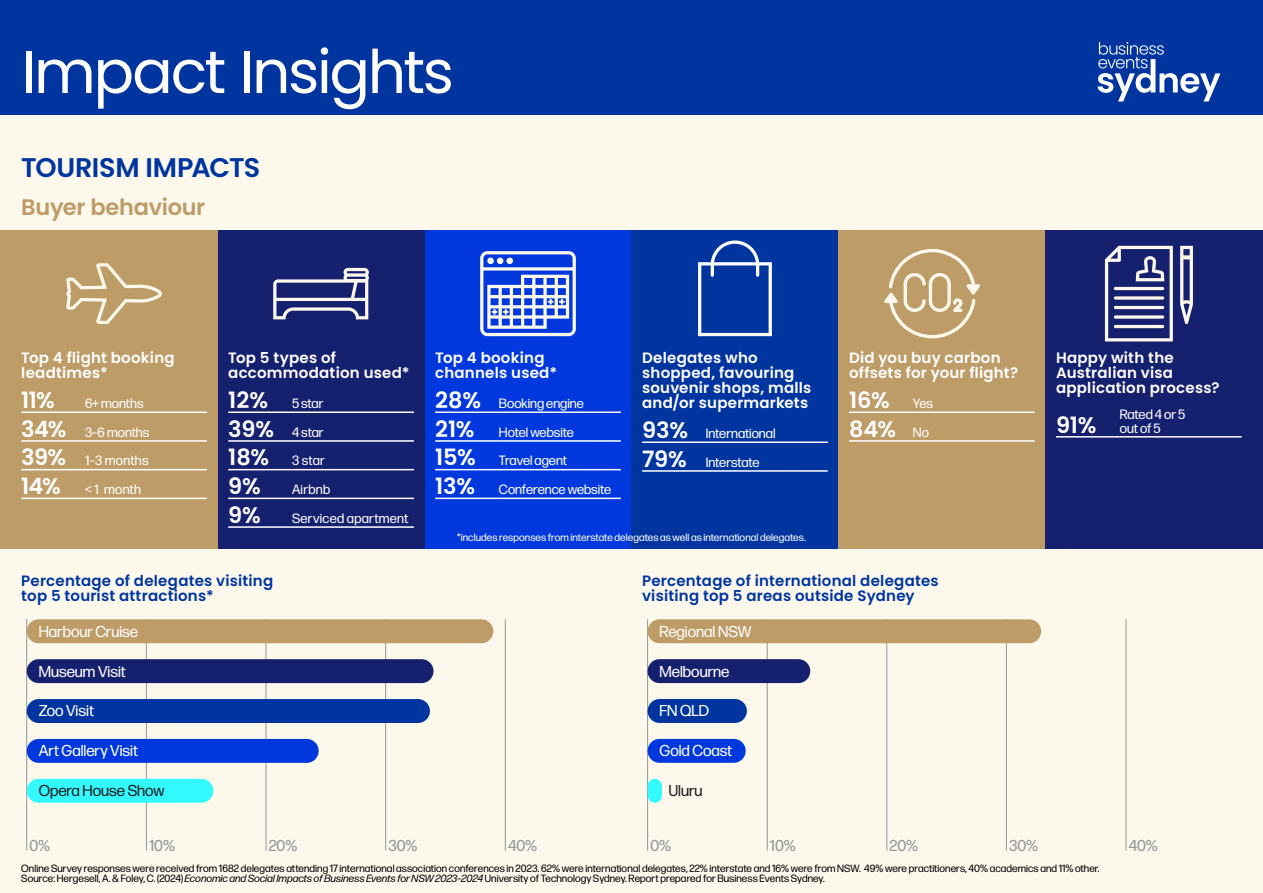
<style>
.page{position:relative;width:1263px;height:893px;background:#fcf9ec}
.page>*{position:absolute;margin:0;border:0;box-sizing:border-box;transform-origin:0 0}
.t1{font:60px "Poppins";letter-spacing:-.04em;color:#fff}
.t2{font:600 27px "Poppins";letter-spacing:-.015em;color:#0035a0}
.t3{font:600 22.5px/28.7px "Poppins";letter-spacing:-.01em;color:#fff}
.t4{font:600 22.5px "Poppins";letter-spacing:-.015em;color:#bd9c67}
.t5{font:15.75px "Forma DJR Deck";color:#fff}
.t6{font:15.75px "Forma DJR Deck";color:#939598}
.t7{font:15.75px "Forma DJR Deck";color:#231f20}
.t8{font:600 15px/15px "Poppins";letter-spacing:.015em;color:#fff}
.t9{font:600 15px/15px "Poppins";letter-spacing:.015em;color:#0035a0}
.t10{font:13.5px/28.7px "Forma DJR Deck";letter-spacing:.005em;color:#fff}
.t11{font:13.5px "Forma DJR Deck";letter-spacing:.025em;color:#fff}
.t12{font:10.5px/10.5px "Forma DJR Deck";letter-spacing:.01em;color:#000}
.t13{font:10.5px "Forma DJR Deck";letter-spacing:.01em;color:#fff}
.s1{font-family:"Poppins";font-weight:600;font-size:22.5px}
.s2{font-family:"Forma DJR Deck";font-weight:400;font-size:13.5px}
.s3{font-style:italic}
</style>
<div class="page">
<div style="left:0;top:0;width:1263px;height:114px;background:#0035a0"></div>
<svg style="left:1097px;top:42px;width:123px;height:60px"></svg>
<div style="left:0;top:230px;width:218px;height:319px;background:#bd9c67"></div>
<div style="left:218px;top:230px;width:206px;height:319px;background:#15206f"></div>
<div style="left:424px;top:230px;width:207px;height:319px;background:#0038de"></div>
<div style="left:631px;top:230px;width:207px;height:319px;background:#0035a0"></div>
<div style="left:838px;top:230px;width:207px;height:319px;background:#bd9c67"></div>
<div style="left:1045px;top:230px;width:218px;height:319px;background:#15206f"></div>
<hr style="left:228px;top:411px;width:64px;height:2px;background:#fff">
<hr style="left:292px;top:411px;width:122px;height:2px;background:#fff">
<hr style="left:228px;top:440px;width:64px;height:2px;background:#fff">
<hr style="left:292px;top:440px;width:122px;height:2px;background:#fff">
<hr style="left:228px;top:469px;width:64px;height:1px;background:#fff">
<hr style="left:292px;top:469px;width:122px;height:1px;background:#fff">
<hr style="left:228px;top:498px;width:64px;height:1px;background:#fff">
<hr style="left:292px;top:498px;width:122px;height:1px;background:#fff">
<hr style="left:228px;top:526px;width:64px;height:2px;background:#fff">
<hr style="left:292px;top:526px;width:122px;height:2px;background:#fff">
<hr style="left:435px;top:411px;width:64px;height:2px;background:#fff">
<hr style="left:499px;top:411px;width:122px;height:2px;background:#fff">
<hr style="left:435px;top:440px;width:64px;height:2px;background:#fff">
<hr style="left:499px;top:440px;width:122px;height:2px;background:#fff">
<hr style="left:435px;top:469px;width:64px;height:1px;background:#fff">
<hr style="left:499px;top:469px;width:122px;height:1px;background:#fff">
<hr style="left:435px;top:498px;width:64px;height:1px;background:#fff">
<hr style="left:499px;top:498px;width:122px;height:1px;background:#fff">
<hr style="left:849px;top:411px;width:64px;height:2px;background:#fff">
<hr style="left:913px;top:411px;width:122px;height:2px;background:#fff">
<hr style="left:849px;top:440px;width:64px;height:2px;background:#fff">
<hr style="left:913px;top:440px;width:122px;height:2px;background:#fff">
<hr style="left:1056px;top:436px;width:64px;height:2px;background:#fff">
<hr style="left:1120px;top:436px;width:122px;height:2px;background:#fff">
<hr style="left:21px;top:411px;width:64px;height:2px;background:#fff">
<hr style="left:85px;top:411px;width:122px;height:2px;background:#fff">
<hr style="left:21px;top:440px;width:64px;height:2px;background:#fff">
<hr style="left:85px;top:440px;width:122px;height:2px;background:#fff">
<hr style="left:21px;top:469px;width:64px;height:1px;background:#fff">
<hr style="left:85px;top:469px;width:122px;height:1px;background:#fff">
<hr style="left:21px;top:498px;width:64px;height:1px;background:#fff">
<hr style="left:85px;top:498px;width:122px;height:1px;background:#fff">
<hr style="left:642px;top:441px;width:64px;height:2px;background:#fff">
<hr style="left:706px;top:441px;width:122px;height:2px;background:#fff">
<hr style="left:642px;top:470px;width:64px;height:2px;background:#fff">
<hr style="left:706px;top:470px;width:122px;height:2px;background:#fff">
<svg style="left:66px;top:263px;width:96px;height:61px"></svg>
<svg style="left:273px;top:268px;width:96px;height:51px"></svg>
<svg style="left:480px;top:251px;width:96px;height:85px"></svg>
<div style="left:506px;top:258px;width:7px;height:6px;background:#fcf9ec;border-radius:50%"></div>
<svg style="left:884px;top:249px;width:96px;height:89px"></svg>
<svg style="left:1105px;top:246px;width:68px;height:95px"></svg>
<hr style="left:1114px;top:287px;width:50px;height:3px;background:#fcf9ec;border-radius:2px">
<svg style="left:1114px;top:296px;width:50px;height:4px"></svg>
<hr style="left:1114px;top:306px;width:50px;height:3px;background:#fcf9ec;border-radius:2px">
<svg style="left:1114px;top:315px;width:50px;height:4px"></svg>
<hr style="left:1114px;top:325px;width:50px;height:3px;background:#fcf9ec;border-radius:2px">
<svg style="left:1180px;top:246px;width:13px;height:78px"></svg>
<hr style="left:26px;top:619px;width:1px;height:232px;background:#939598">
<hr style="left:146px;top:619px;width:1px;height:232px;background:#939598">
<hr style="left:266px;top:619px;width:1px;height:232px;background:#939598">
<hr style="left:385px;top:619px;width:1px;height:232px;background:#939598">
<hr style="left:505px;top:619px;width:1px;height:232px;background:#939598">
<div style="left:27px;top:699px;width:403px;height:24px;background:#0035a0;border-radius:12px"></div>
<div style="left:27px;top:659px;width:406px;height:24px;background:#15206f;border-radius:12px"></div>
<div style="left:27px;top:619px;width:466px;height:24px;background:#bd9c67;border-radius:12px"></div>
<div style="left:27px;top:739px;width:292px;height:24px;background:#0038de;border-radius:12px"></div>
<div style="left:27px;top:779px;width:186px;height:24px;background:#33faff;border-radius:12px"></div>
<hr style="left:647px;top:619px;width:1px;height:231px;background:#939598">
<hr style="left:767px;top:619px;width:1px;height:231px;background:#939598">
<hr style="left:886px;top:619px;width:1px;height:231px;background:#939598">
<hr style="left:1006px;top:619px;width:1px;height:231px;background:#939598">
<hr style="left:1126px;top:619px;width:1px;height:231px;background:#939598">
<div style="left:648px;top:699px;width:99px;height:24px;background:#0035a0;border-radius:12px"></div>
<div style="left:648px;top:659px;width:162px;height:24px;background:#15206f;border-radius:12px"></div>
<div style="left:648px;top:619px;width:393px;height:24px;background:#bd9c67;border-radius:12px"></div>
<div style="left:648px;top:739px;width:98px;height:24px;background:#0038de;border-radius:12px"></div>
<div style="left:648px;top:779px;width:14px;height:24px;background:#33faff;border-radius:7px"></div>
<svg style="left:698px;top:240px;width:74px;height:96px"></svg>
<h1 class="t1" style="left:21px;top:37px;width:434px">Impact Insights</h1>
<h2 class="t2" style="left:21px;top:152px;width:241px">TOURISM IMPACTS</h2>
<h3 class="t4" style="left:21px;top:194px;width:186px">Buyer behaviour</h3>
<h3 class="t8" style="left:21px;top:350px;width:155px">Top 4 flight booking leadtimes*</h3>
<h3 class="t3" style="left:21px;top:386px;width:35px">11%</h3>
<p class="t10" style="left:21px;top:389px;width:130px;text-indent:64px">6+ months<br><span class="s1">34%</span> 3–6 months<br><span class="s1">39%</span> 1–3 months<br><span class="s1">14%</span> &lt; 1 month</p>
<h3 class="t8" style="left:228px;top:350px;width:183px">Top 5 types of accommodation used*</h3>
<p class="t10" style="left:228px;top:389px;width:98px;text-align:justify"><span class="s1">12%</span> 5 star <span class="s1">39%</span> 4 star <span class="s1">18%</span> 3 star</p>
<h3 class="t3" style="left:228px;top:472px;width:34px">9%</h3>
<p class="t10" style="left:292px;top:475px;width:40px">Airbnb</p>
<h3 class="t3" style="left:228px;top:501px;width:34px">9%</h3>
<p class="t11" style="left:292px;top:510px;width:118px">Serviced apartment</p>
<h3 class="t9" style="left:21px;top:573px;width:254px">Percentage of delegates visiting top 5 tourist attractions*</h3>
<h3 class="t5" style="left:39px;top:621px;width:101px">Harbour Cruise</h3>
<h3 class="t5" style="left:39px;top:661px;width:89px">Museum Visit</h3>
<h3 class="t5" style="left:39px;top:701px;width:57px">Zoo Visit</h3>
<h3 class="t5" style="left:39px;top:741px;width:101px">Art Gallery Visit</h3>
<h3 class="t7" style="left:39px;top:781px;width:127px">Opera House Show</h3>
<h3 class="t8" style="left:435px;top:350px;width:123px">Top 4 booking channels used*</h3>
<p class="t10" style="left:435px;top:389px;width:178px"><span class="s1">28%</span> Booking engine<br><span class="s1">21%</span> Hotel website<br><span class="s1">15%</span> Travel agent<br><span class="s1">13%</span> Conference website</p>
<h3 class="t8" style="left:642px;top:350px;width:171px">Delegates who shopped, favouring souvenir shops, malls and/or supermarkets</h3>
<p class="t10" style="left:642px;top:419px;width:135px"><span class="s1">93%</span> International<br><span class="s1">79%</span> Interstate</p>
<p class="t13" style="left:457px;top:531px;width:350px">*includes responses from interstate delegates as well as international delegates.</p>
<h3 class="t8" style="left:849px;top:350px;width:171px">Did you buy carbon offsets for your flight?</h3>
<h3 class="t3" style="left:849px;top:386px;width:85px">16% <span class="s2">Yes<br></span>84% <span class="s2">No</span></h3>
<h3 class="t9" style="left:642px;top:573px;width:298px">Percentage of international delegates visiting top 5 areas outside Sydney</h3>
<h3 class="t5" style="left:659px;top:621px;width:93px">Regional NSW</h3>
<h3 class="t5" style="left:659px;top:661px;width:71px">Melbourne</h3>
<h3 class="t5" style="left:659px;top:701px;width:51px">FN QLD</h3>
<h3 class="t5" style="left:659px;top:741px;width:74px">Gold Coast</h3>
<h3 class="t7" style="left:669px;top:781px;width:35px">Uluru</h3>
<h3 class="t8" style="left:1056px;top:350px;width:165px">Happy with the<br>Australian visa application process?</h3>
<h3 class="t3" style="left:1056px;top:410px;width:42px">91%</h3>
<p class="t10" style="left:1120px;top:407px;width:67px;line-height:13.5px">Rated 4 or 5 out of 5</p>
<h3 class="t6" style="left:30px;top:835px;width:22px">0%</h3>
<h3 class="t6" style="left:149px;top:835px;width:27px">10%</h3>
<h3 class="t6" style="left:269px;top:835px;width:30px">20%</h3>
<h3 class="t6" style="left:388px;top:835px;width:31px">30%</h3>
<h3 class="t6" style="left:508px;top:835px;width:31px">40%</h3>
<h3 class="t6" style="left:650px;top:835px;width:22px">0%</h3>
<h3 class="t6" style="left:770px;top:835px;width:27px">10%</h3>
<h3 class="t6" style="left:889px;top:835px;width:30px">20%</h3>
<h3 class="t6" style="left:1009px;top:835px;width:31px">30%</h3>
<h3 class="t6" style="left:1129px;top:835px;width:31px">40%</h3>
<p class="t12" style="left:21px;top:863px;width:1080px">Online Survey responses were received from 1682 delegates attending 17 international association conferences in 2023. 62% were international delegates, 22% interstate and 16% were from NSW. 49% were practitioners, 40% academics and 11% other.<br>Source: Hergesell, A. &amp; Foley, C. (2024) <span class="s3">Economic and Social Impacts of Business Events for NSW 2023–2024</span> University of Technology Sydney. Report prepared for Business Events Sydney.</p>
</div>
